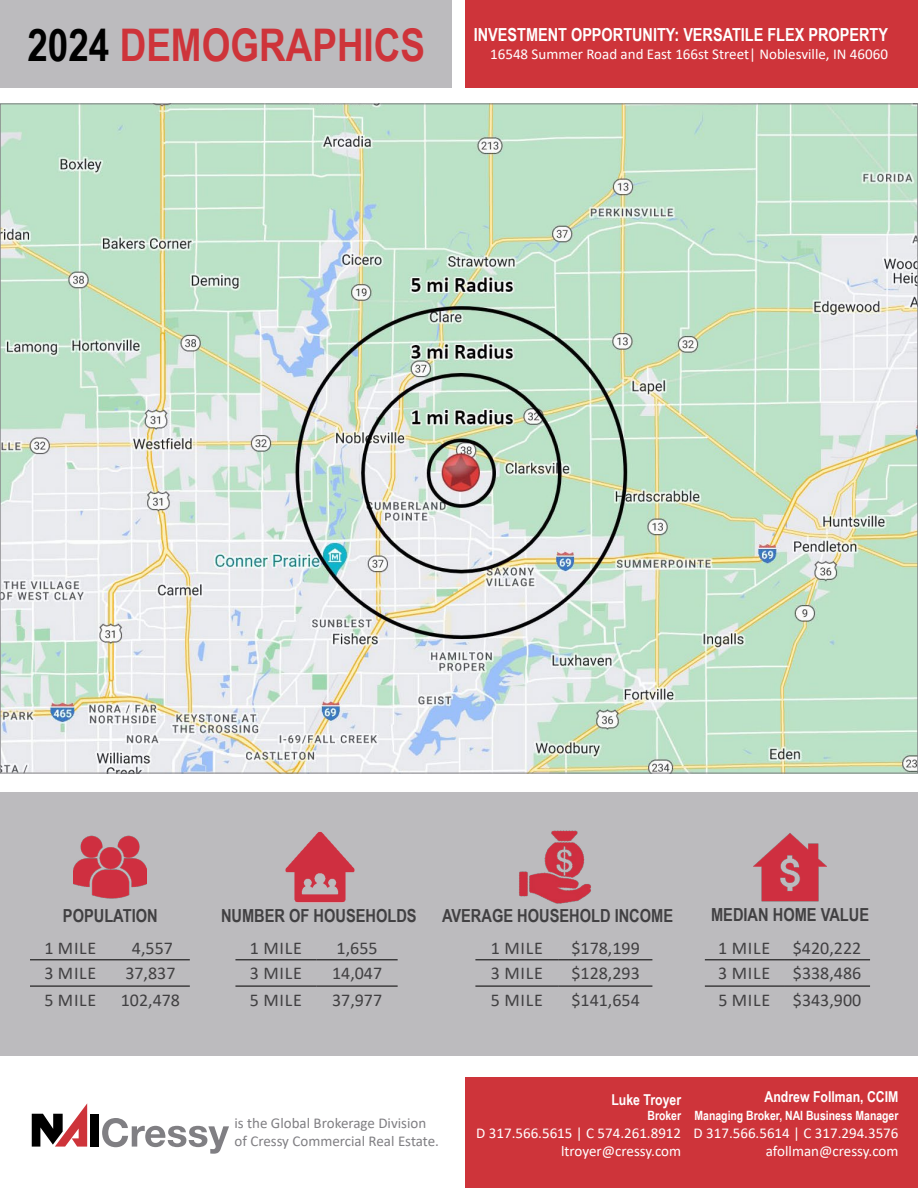
<style>
.page{position:relative;width:918px;height:1188px;background:#fff}
.page>*{position:absolute;margin:0;border:0;box-sizing:border-box;transform-origin:0 0}
.t1{font:700 45px "Arial Narrow";color:#ce343a}
.t2{font:18px "Calibri";color:#414042}
.t3{font:700 18px "Arial Narrow";color:#414042}
.t4{font:700 18px "Arial Narrow";color:#fff}
.t5{font:15px/18px "Calibri";color:#fff;text-align:right}
.t6{font:15px/18px "Calibri";color:#807f83}
.t7{font:700 15px "Arial Narrow";color:#fff}
.t8{font:700 12.75px "Arial Narrow";color:#fff}
.s1{color:#000}
</style>
<div class="page">
<div style="left:466px;top:1078px;width:452px;height:110px;background:#ce343a"></div>
<div style="left:90px;top:1114px;width:9px;height:33px;background:#000"></div>
<svg style="left:32px;top:1103px;width:55px;height:44px"></svg>
<svg style="left:102px;top:1118px;width:127px;height:36px"></svg>
<div style="left:466px;top:0;width:452px;height:87px;background:#ce343a"></div>
<img style="left:2px;top:106px;width:914px;height:665px">
<div style="left:0;top:793px;width:918px;height:263px;background:#bcbbbe"></div>
<hr style="left:30px;top:959px;width:81px;height:1px;background:#000">
<hr style="left:111px;top:959px;width:79px;height:1px;background:#000">
<hr style="left:30px;top:986px;width:81px;height:1px;background:#000">
<hr style="left:111px;top:986px;width:79px;height:1px;background:#000">
<img style="left:74px;top:835px;width:73px;height:64px">
<img style="left:285px;top:831px;width:70px;height:72px">
<img style="left:519px;top:830px;width:72px;height:74px">
<img style="left:753px;top:833px;width:74px;height:69px">
<div style="left:0;top:0;width:452px;height:87px;background:#bcbbbe"></div>
<hr style="left:235px;top:959px;width:82px;height:1px;background:#000">
<hr style="left:317px;top:959px;width:81px;height:1px;background:#000">
<hr style="left:235px;top:986px;width:82px;height:1px;background:#000">
<hr style="left:317px;top:986px;width:81px;height:1px;background:#000">
<hr style="left:475px;top:959px;width:84px;height:1px;background:#000">
<hr style="left:559px;top:959px;width:93px;height:1px;background:#000">
<hr style="left:475px;top:986px;width:84px;height:1px;background:#000">
<hr style="left:559px;top:986px;width:93px;height:1px;background:#000">
<hr style="left:705px;top:959px;width:79px;height:1px;background:#000">
<hr style="left:784px;top:959px;width:86px;height:1px;background:#000">
<hr style="left:705px;top:986px;width:79px;height:1px;background:#000">
<hr style="left:784px;top:986px;width:86px;height:1px;background:#000">
<h1 class="t1" style="left:27px;top:11px;width:399px"><span class="s1">2024</span> DEMOGRAPHICS</h1>
<p class="t4" style="left:474px;top:21px;width:416px">INVESTMENT OPPORTUNITY: VERSATILE FLEX PROPERTY</p>
<p class="t5" style="left:490px;top:45px;width:399px">16548 Summer Road and East 166st Street| Noblesville, IN 46060</p>
<p class="t3" style="left:63px;top:902px;width:96px">POPULATION</p>
<p class="t2" style="left:44px;top:935px;width:53px">1 MILE</p>
<p class="t2" style="left:132px;top:935px;width:43px">4,557</p>
<p class="t2" style="left:44px;top:961px;width:53px">3 MILE</p>
<p class="t2" style="left:125px;top:961px;width:52px">37,837</p>
<p class="t2" style="left:44px;top:987px;width:53px">5 MILE</p>
<p class="t2" style="left:121px;top:987px;width:61px">102,478</p>
<p class="t3" style="left:221px;top:902px;width:197px">NUMBER OF HOUSEHOLDS</p>
<p class="t2" style="left:250px;top:935px;width:53px">1 MILE</p>
<p class="t2" style="left:337px;top:935px;width:43px">1,655</p>
<p class="t2" style="left:250px;top:961px;width:53px">3 MILE</p>
<p class="t2" style="left:332px;top:961px;width:52px">14,047</p>
<p class="t2" style="left:250px;top:987px;width:53px">5 MILE</p>
<p class="t2" style="left:332px;top:987px;width:52px">37,977</p>
<p class="t3" style="left:442px;top:902px;width:233px">AVERAGE HOUSEHOLD INCOME</p>
<p class="t2" style="left:491px;top:935px;width:53px">1 MILE</p>
<p class="t2" style="left:571px;top:935px;width:70px">$178,199</p>
<p class="t2" style="left:491px;top:961px;width:53px">3 MILE</p>
<p class="t2" style="left:571px;top:961px;width:70px">$128,293</p>
<p class="t2" style="left:491px;top:987px;width:53px">5 MILE</p>
<p class="t2" style="left:571px;top:987px;width:70px">$141,654</p>
<p class="t3" style="left:711px;top:901px;width:160px">MEDIAN HOME VALUE</p>
<p class="t2" style="left:718px;top:935px;width:53px">1 MILE</p>
<p class="t2" style="left:793px;top:935px;width:70px">$420,222</p>
<p class="t2" style="left:718px;top:961px;width:53px">3 MILE</p>
<p class="t2" style="left:793px;top:961px;width:70px">$338,486</p>
<p class="t2" style="left:718px;top:987px;width:53px">5 MILE</p>
<p class="t2" style="left:793px;top:987px;width:70px">$343,900</p>
<p class="t6" style="left:234px;top:1114px;width:206px">is the Global Brokerage Division of Cressy Commercial Real Estate.</p>
<p class="t7" style="left:611px;top:1088px;width:71px">Luke Troyer</p>
<p class="t8" style="left:647px;top:1106px;width:35px">Broker</p>
<p class="t5" style="left:476px;top:1123px;width:206px">D 317.566.5615 | C 574.261.8912 ltroyer@cressy.com</p>
<p class="t7" style="left:765px;top:1086px;width:135px">Andrew Follman, CCIM</p>
<p class="t8" style="left:695px;top:1106px;width:205px">Managing Broker, NAI Business Manager</p>
<p class="t5" style="left:694px;top:1124px;width:206px">D 317.566.5614 | C 317.294.3576 afollman@cressy.com</p>
</div>
